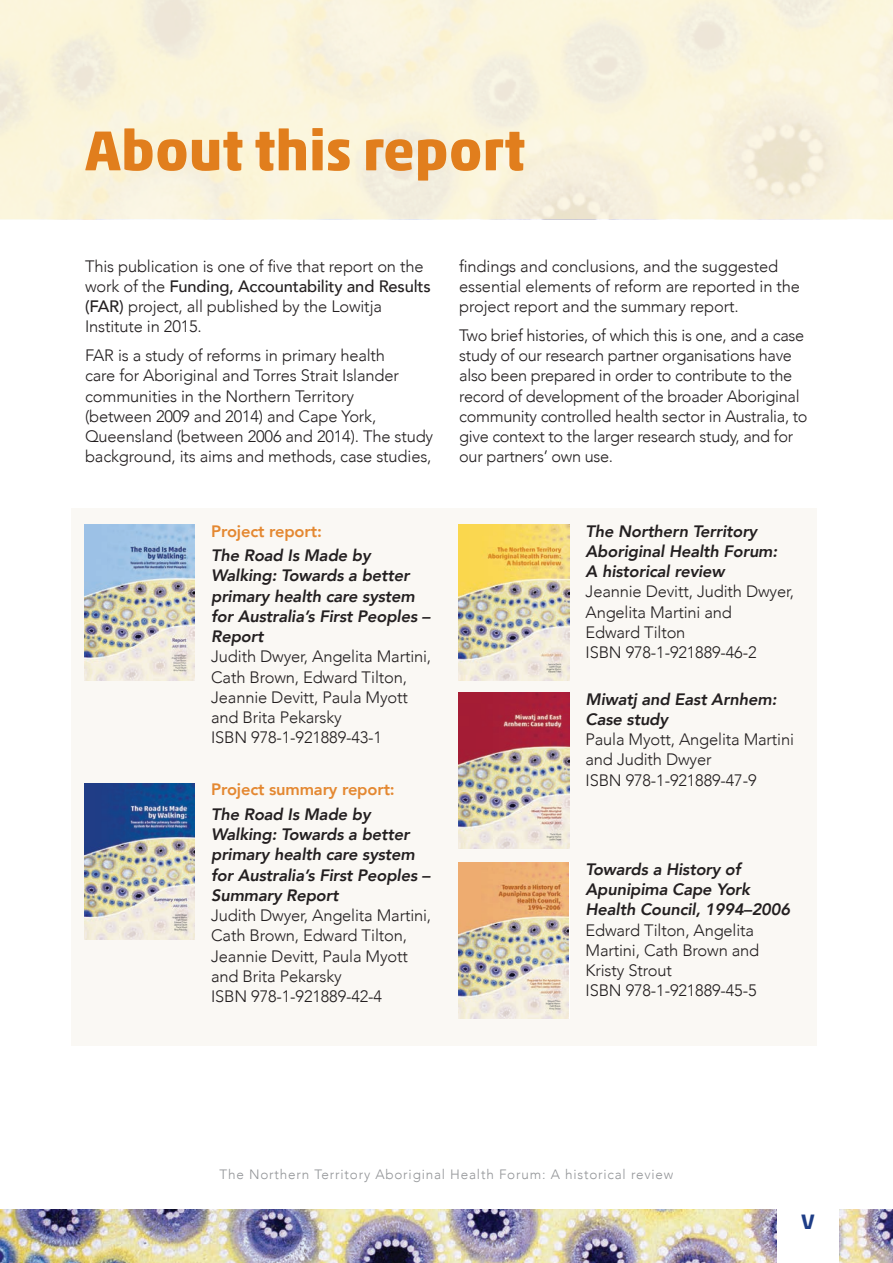
<style>
.page{position:relative;width:893px;height:1263px;background:#fff}
.page>*{position:absolute;margin:0;border:0;box-sizing:border-box;transform-origin:0 0}
.t1{font:700 57px "Akko Std";color:#e17e1d}
.t2{font:500 27px "Akko Std";color:#1e3d87}
.t3{font:300 16.5px/20.2px "Avenir";letter-spacing:-.01em;color:#231f20}
.t4{font:italic 800 16.5px/20.2px "Avenir";letter-spacing:-.01em;color:#231f20}
.t5{font:800 16.5px "Avenir";letter-spacing:-.01em;color:#e48831}
.t6{font:300 13.5px "Avenir";letter-spacing:.06em;color:#939598}
.s1{font-weight:500}
</style>
<div class="page">
<img style="left:0;top:1210px;width:893px;height:53px">
<div style="left:777px;top:1209px;width:62px;height:54px;background:#fff"></div>
<div style="left:0;top:0;width:893px;height:219px;background:#fbf5dd"></div>
<div style="left:72px;top:508px;width:745px;height:537px;background:#faf8f4"></div>
<img style="left:84px;top:524px;width:111px;height:157px">
<img style="left:84px;top:783px;width:111px;height:156px">
<img style="left:459px;top:524px;width:110px;height:157px">
<img style="left:459px;top:692px;width:110px;height:157px">
<img style="left:459px;top:862px;width:110px;height:156px">
<h1 class="t1" style="left:85px;top:116px;width:442px">About this report</h1>
<p class="t3" style="left:85px;top:256px;width:347px">This publication is one of five that report on the work of the <span class="s1">Funding, Accountability and Results (FAR)</span> project, all published by the Lowitja Institute in 2015.</p>
<p class="t3" style="left:85px;top:345px;width:350px">FAR is a study of reforms in primary health<br>care for Aboriginal and Torres Strait Islander communities in the Northern Territory<br>(between 2009 and 2014) and Cape York, Queensland (between 2006 and 2014). The study background, its aims and methods, case studies,</p>
<p class="t5" style="left:211px;top:516px;width:112px">Project report:</p>
<p class="t4" style="left:211px;top:545px;width:221px">The Road Is Made by<br>Walking: Towards a better primary health care system for Australia’s First Peoples –<br>Report</p>
<p class="t3" style="left:211px;top:647px;width:222px">Judith Dwyer, Angelita Martini,<br>Cath Brown, Edward Tilton,<br>Jeannie Devitt, Paula Myott and Brita Pekarsky<br>ISBN 978-1-921889-43-1</p>
<p class="t5" style="left:211px;top:775px;width:185px">Project summary report:</p>
<p class="t4" style="left:211px;top:804px;width:221px">The Road Is Made by<br>Walking: Towards a better primary health care system for Australia’s First Peoples –<br>Summary Report</p>
<p class="t3" style="left:211px;top:905px;width:222px">Judith Dwyer, Angelita Martini,<br>Cath Brown, Edward Tilton,<br>Jeannie Devitt, Paula Myott and Brita Pekarsky<br>ISBN 978-1-921889-42-4</p>
<p class="t3" style="left:459px;top:256px;width:342px">findings and conclusions, and the suggested essential elements of reform are reported in the project report and the summary report.</p>
<p class="t3" style="left:459px;top:325px;width:350px">Two brief histories, of which this is one, and a case study of our research partner organisations have also been prepared in order to contribute to the record of development of the broader Aboriginal community controlled health sector in Australia, to give context to the larger research study, and for our partners’ own use.</p>
<p class="t4" style="left:586px;top:521px;width:193px">The Northern Territory<br>Aboriginal Health Forum:<br>A historical review</p>
<p class="t3" style="left:586px;top:582px;width:210px">Jeannie Devitt, Judith Dwyer,<br>Angelita Martini and<br>Edward Tilton<br>ISBN 978-1-921889-46-2</p>
<p class="t4" style="left:586px;top:689px;width:193px">Miwatj and East Arnhem:<br>Case study</p>
<p class="t3" style="left:586px;top:729px;width:210px">Paula Myott, Angelita Martini and Judith Dwyer<br>ISBN 978-1-921889-47-9</p>
<p class="t4" style="left:586px;top:859px;width:206px">Towards a History of<br>Apunipima Cape York<br>Health Council, 1994–2006</p>
<p class="t3" style="left:586px;top:920px;width:175px">Edward Tilton, Angelita<br>Martini, Cath Brown and<br>Kristy Strout<br>ISBN 978-1-921889-45-5</p>
<p class="t6" style="left:220px;top:1167px;width:455px">The Northern Territory Aboriginal Health Forum: A historical review</p>
<h2 class="t2" style="left:801px;top:1203px;width:15px">v</h2>
</div>
